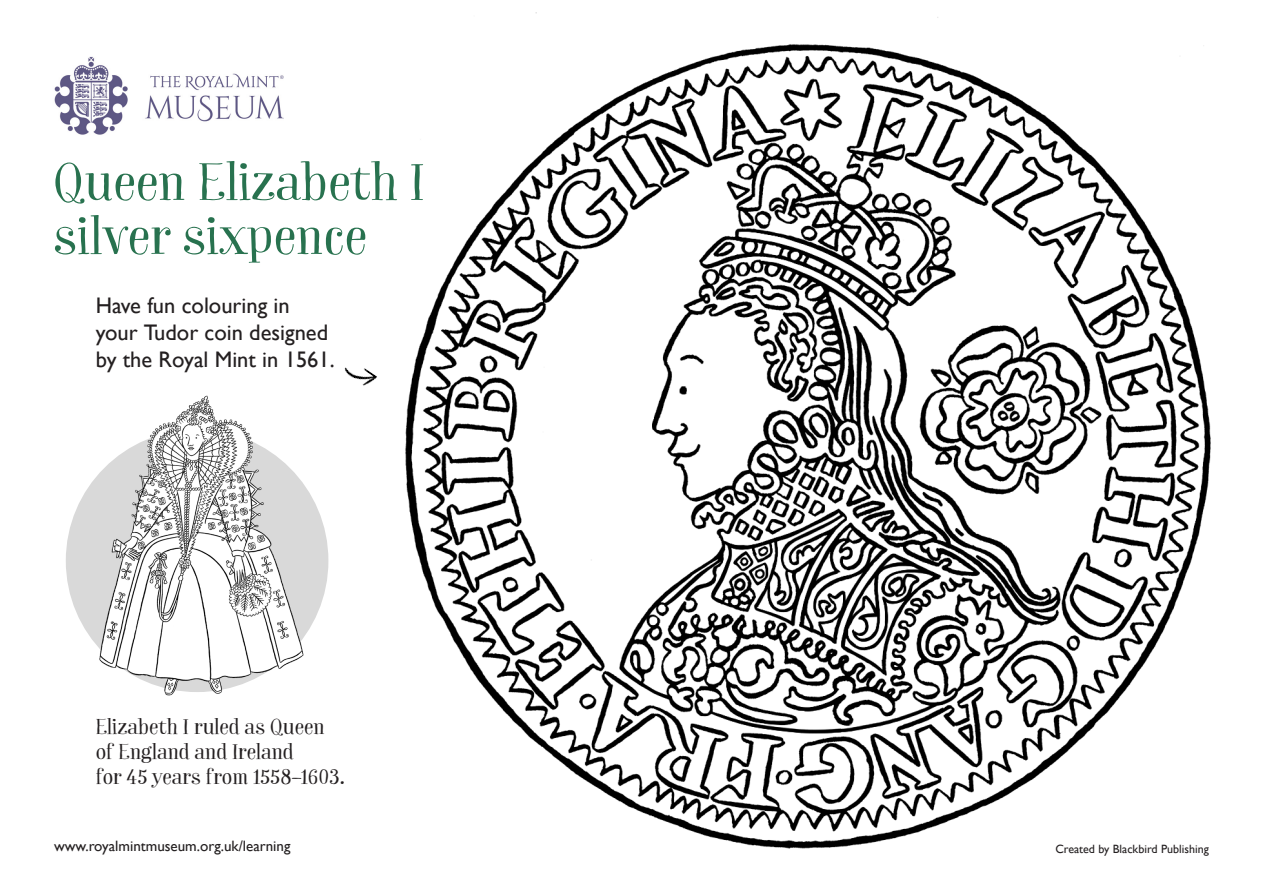
<style>
.page{position:relative;width:1263px;height:893px;background:#fff}
.page>*{position:absolute;margin:0;border:0;box-sizing:border-box;transform-origin:0 0}
.t1{font:51px "Garden Essential";color:#28724f}
.t2{font:22.5px/27px "Gill Sans";color:#231f20}
.t3{font:21px/25.2px "Garden Essential";color:#231f20}
.t4{font:15px "Gill Sans";color:#231f20}
.t5{font:12px "Gill Sans";color:#231f20}
</style>
<div class="page">
<div style="left:66px;top:429px;width:262px;height:263px;background:#d9d9d9;border-radius:50%"></div>
<img style="left:54px;top:56px;width:230px;height:79px">
<img style="left:405px;top:12px;width:806px;height:837px">
<img style="left:344px;top:367px;width:33px;height:19px">
<img style="left:90px;top:395px;width:220px;height:301px">
<p class="t1" style="left:53px;top:151px;width:373px">Queen Elizabeth I</p>
<p class="t1" style="left:53px;top:205px;width:315px">silver sixpence</p>
<p class="t2" style="left:96px;top:293px;width:196px">Have fun colouring in</p>
<p class="t2" style="left:96px;top:320px;width:240px">your Tudor coin designed by the Royal Mint in 1561.</p>
<p class="t3" style="left:96px;top:715px;width:230px">Elizabeth I ruled as Queen</p>
<p class="t3" style="left:96px;top:740px;width:251px">of England and Ireland<br>for 45 years from 1558–1603.</p>
<p class="t4" style="left:54px;top:838px;width:238px">www.royalmintmuseum.org.uk/learning</p>
<p class="t5" style="left:1055px;top:842px;width:155px">Created by Blackbird Publishing</p>
</div>
